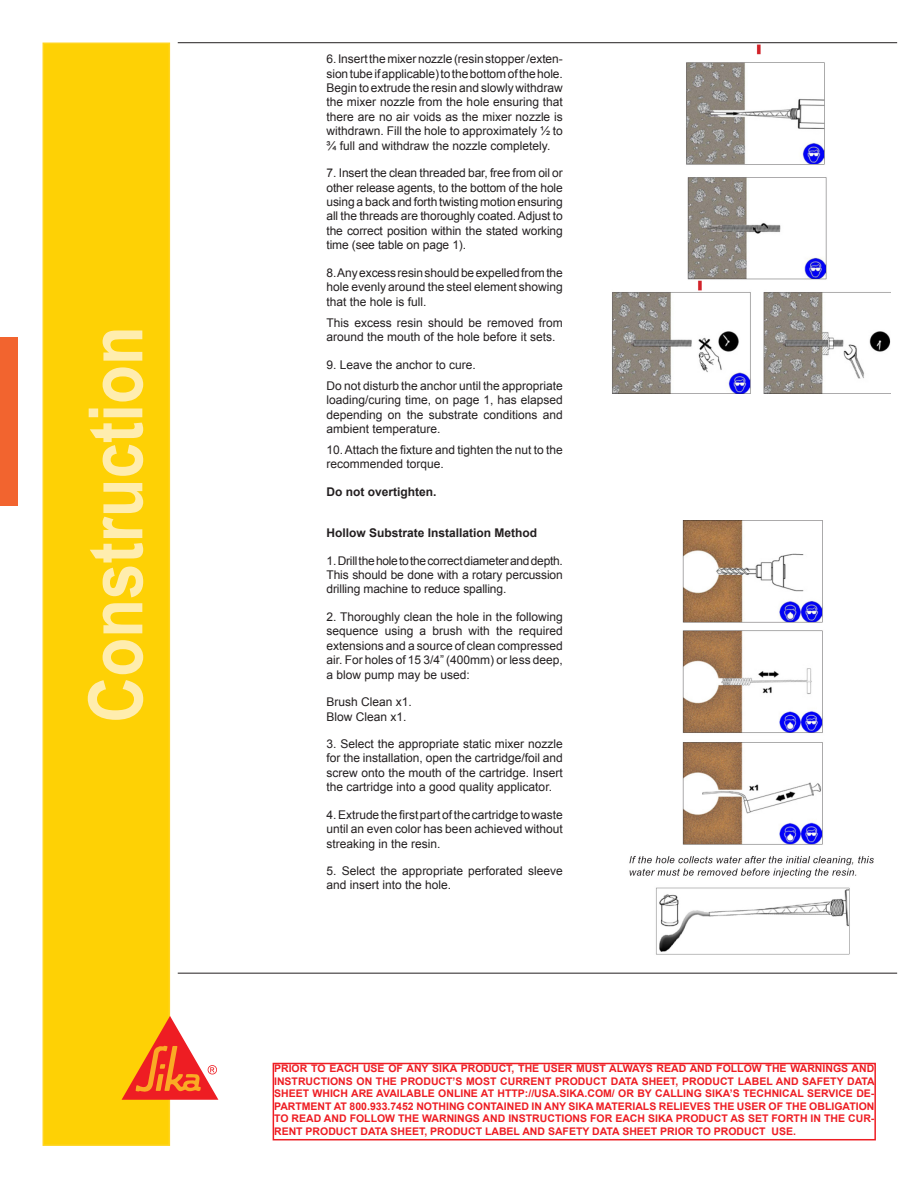
<style>
.page{position:relative;width:918px;height:1188px;background:#fff}
.page>*{position:absolute;margin:0;border:0;box-sizing:border-box;transform-origin:0 0}
.t1{font:700 75px "Arial";color:#ffedae;scale:.85 1}
.Body_text{font:12px/14.4px "Arial";color:#231f20;text-align:justify}
.Body_text-2{font:700 12px "Arial";color:#231f20}
.t2{font:700 10.5px/12.6px "Arial";color:#ee1d23;text-align:justify}
</style>
<div class="page">
<div style="left:43px;top:43px;width:127px;height:1103px;background:#fed105;border:2px solid #ffd520"></div>
<svg style="left:122px;top:1016px;width:96px;height:84px"></svg>
<img style="left:629px;top:521px;width:245px;height:434px">
<img style="left:610px;top:43px;width:281px;height:350px">
<div style="left:273px;top:1063px;width:603px;height:77px;border:2px solid #ee1d23"></div>
<hr style="left:178px;top:42px;width:719px;height:1px;background:#231f20">
<hr style="left:178px;top:973px;width:719px;height:1px;background:#231f20">
<div style="left:0;top:337px;width:18px;height:169px;background:#f2642f"></div>
<h1 class="t1" style="left:67px;top:723px;width:468px;rotate:-90deg">Construction</h1>
<p class="Body_text" style="left:327px;top:52px;width:238px">6.Insertthemixernozzle(resinstopper/exten&shy;siontubeifapplicable)tothebottomofthehole.<br>Begin to extrude the resin and slowly withdraw the mixer nozzle from the hole ensuring that there are no air voids as the mixer nozzle is withdrawn. Fill the hole to approximately ½ to ¾ full and withdraw the nozzle completely.</p>
<p class="Body_text" style="left:327px;top:166px;width:238px">7. Insert the clean threaded bar, free from oil or other release agents, to the bottom of the hole using a back and forth twisting motion ensuring all the threads are thoroughly coated. Adjust to the correct position within the stated working time (see table on page 1).</p>
<p class="Body_text" style="left:327px;top:265px;width:238px">8.Anyexcessresinshouldbeexpelledfromthe hole evenly around the steel element showing that the hole is full.</p>
<p class="Body_text" style="left:327px;top:315px;width:238px">This excess resin should be removed from around the mouth of the hole before it sets.</p>
<p class="Body_text" style="left:327px;top:357px;width:151px">9. Leave the anchor to cure.</p>
<p class="Body_text" style="left:327px;top:378px;width:238px">Do not disturb the anchor until the appropriate loading/curing time, on page 1, has elapsed depending on the substrate conditions and ambient temperature.</p>
<p class="Body_text" style="left:327px;top:443px;width:238px">10.Attach the fixture and tighten the nut to the recommended torque.</p>
<p class="Body_text-2" style="left:327px;top:484px;width:112px">Do not overtighten.</p>
<p class="Body_text-2" style="left:327px;top:525px;width:212px">Hollow Substrate Installation Method</p>
<p class="Body_text" style="left:327px;top:553px;width:238px">1. Drill the hole to the correct diameter and depth.<br>This should be done with a rotary percussion drilling machine to reduce spalling.</p>
<p class="Body_text" style="left:327px;top:610px;width:238px">2. Thoroughly clean the hole in the following sequence using a brush with the required extensions and a source of clean compressed air. For holes of 15 3/4” (400mm) or less deep, a blow pump may be used:</p>
<p class="Body_text" style="left:327px;top:695px;width:87px">Brush Clean x1.<br>Blow Clean x1.</p>
<p class="Body_text" style="left:327px;top:737px;width:238px">3. Select the appropriate static mixer nozzle for the installation, open the cartridge/foil and screw onto the mouth of the cartridge. Insert the cartridge into a good quality applicator.</p>
<p class="Body_text" style="left:327px;top:807px;width:238px">4.Extrudethefirstpartofthecartridgetowaste until an even color has been achieved without streaking in the resin.</p>
<p class="Body_text" style="left:327px;top:864px;width:238px">5. Select the appropriate perforated sleeve and insert into the hole.</p>
<p class="t2" style="left:274px;top:1062px;width:602px">PRIOR TO EACH USE OF ANY SIKA PRODUCT, THE USER MUST ALWAYS READ AND FOLLOW THE WARNINGS AND INSTRUCTIONS ON THE PRODUCT’S MOST CURRENT PRODUCT DATA SHEET, PRODUCT LABEL AND SAFETY DATA SHEET WHICH ARE AVAILABLE ONLINE AT HTTP://USA.SIKA.COM/ OR BY CALLING SIKA’S TECHNICAL SERVICE DE-PARTMENT AT 800.933.7452 NOTHING CONTAINED IN ANY SIKA MATERIALS RELIEVES THE USER OF THE OBLIGATION TO READ AND FOLLOW THE WARNINGS AND INSTRUCTIONS FOR EACH SIKA PRODUCT AS SET FORTH IN THE CUR-RENT PRODUCT DATA SHEET, PRODUCT LABEL AND SAFETY DATA SHEET PRIOR TO PRODUCT USE.</p>
</div>
